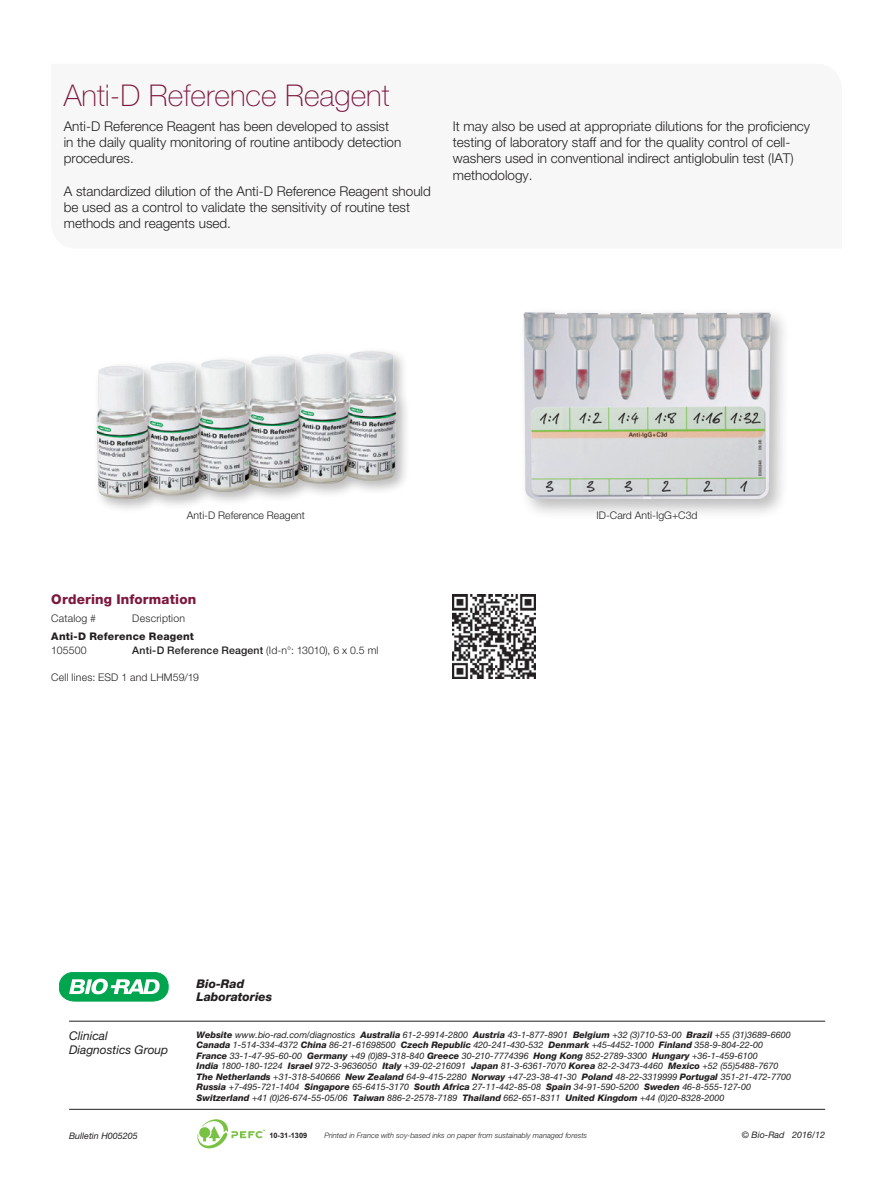
<style>
.page{position:relative;width:893px;height:1191px;background:#fff}
.page>*{position:absolute;margin:0;border:0;box-sizing:border-box;transform-origin:0 0}
.t1{font:100 30px "Helvetica Neue LT Std";color:#7c173e}
.t2{font:300 13.5px/16.2px "Helvetica Neue LT Std";color:#231f20}
.t3{font:800 13.5px "Helvetica Neue LT Std";letter-spacing:.01em;color:#7c173e}
.t4{font:italic 12px/14.4px "Helvetica Neue LT Std";color:#231f20}
.t5{font:italic 800 12px/13.5px "Helvetica Neue LT Std";color:#231f20}
.t6{font:300 10.5px "Helvetica Neue LT Std";letter-spacing:.005em;color:#231f20}
.t7{font:500 10.5px "Helvetica Neue LT Std";letter-spacing:.02em;color:#231f20}
.t8{font:800 10.5px "Helvetica Neue LT Std";letter-spacing:.02em;color:#231f20}
.t9{font:italic 9px/10.5px "Helvetica Neue LT Std";color:#231f20}
.t10{font:italic 300 7.5px "Helvetica Neue LT Std";color:#231f20}
.t11{font:700 7.35px "Arial";color:#231f20}
.s1{font-weight:300}
.s2{font-weight:800}
</style>
<div class="page">
<svg style="left:59px;top:972px;width:109px;height:29px"></svg>
<hr style="left:69px;top:1020px;width:756px;height:1px;background:#231f20">
<hr style="left:69px;top:1109px;width:756px;height:1px;background:#231f20">
<svg style="left:197px;top:1119px;width:68px;height:29px"></svg>
<img style="left:452px;top:594px;width:84px;height:84px">
<div style="left:92px;top:346px;width:319px;height:168px;background:#231f20;opacity:.3"></div>
<img style="left:96px;top:351px;width:300px;height:149px">
<div style="left:518px;top:307px;width:272px;height:212px;background:#231f20;opacity:.3"></div>
<img style="left:523px;top:312px;width:248px;height:187px">
<h1 class="t1" style="left:64px;top:78px;width:327px">Anti-D Reference Reagent</h1>
<h2 class="t2" style="left:64px;top:118px;width:339px">Anti-D Reference Reagent has been developed to assist in the daily quality monitoring of routine antibody detection procedures.</h2>
<h2 class="t2" style="left:64px;top:183px;width:369px">A standardized dilution of the Anti-D Reference Reagent should be used as a control to validate the sensitivity of routine test methods and reagents used.</h2>
<h2 class="t2" style="left:453px;top:118px;width:359px">It may also be used at appropriate dilutions for the proficiency testing of laboratory staff and for the quality control of cell&shy;washers used in conventional indirect antiglobulin test (IAT) methodology.</h2>
<p class="t6" style="left:187px;top:509px;width:119px">Anti-D Reference Reagent</p>
<p class="t6" style="left:597px;top:509px;width:103px">ID-Card Anti-IgG+C3d</p>
<h2 class="t3" style="left:51px;top:591px;width:147px">Ordering Information</h2>
<p class="t6" style="left:51px;top:612px;width:46px">Catalog #</p>
<p class="t6" style="left:132px;top:612px;width:54px">Description</p>
<p class="t8" style="left:51px;top:630px;width:144px">Anti-D Reference Reagent</p>
<p class="t6" style="left:51px;top:643px;width:37px">105500</p>
<p class="t7" style="left:132px;top:643px;width:248px">Anti-D Reference Reagent <span class="s1">(Id-n°: 13010), 6 x 0.5 ml</span></p>
<p class="t6" style="left:51px;top:670px;width:149px">Cell lines: ESD 1 and LHM59/19</p>
<h3 class="t4" style="left:69px;top:1028px;width:101px">Clinical<br>Diagnostics Group</h3>
<h3 class="t5" style="left:197px;top:976px;width:77px">Bio-Rad<br>Laboratories</h3>
<p class="t9" style="left:197px;top:1029px;width:596px"><span class="s2">Website</span> www.bio-rad.com/diagnostics <span class="s2">Australia</span> 61-2-9914-2800 <span class="s2">Austria</span> 43-1-877-8901 <span class="s2">Belgium</span> +32 (3)710-53-00 <span class="s2">Brazil</span> +55 (31)3689-6600<br><span class="s2">Canada</span> 1-514-334-4372 <span class="s2">China</span> 86-21-61698500 <span class="s2">Czech Republic</span> 420-241-430-532 <span class="s2">Denmark</span> +45-4452-1000 <span class="s2">Finland</span> 358-9-804-22-00<br><span class="s2">France</span> 33-1-47-95-60-00 <span class="s2">Germany</span> +49 (0)89-318-840 <span class="s2">Greece</span> 30-210-7774396 <span class="s2">Hong Kong</span> 852-2789-3300 <span class="s2">Hungary</span> +36-1-459-6100<br><span class="s2">India</span> 1800-180-1224 <span class="s2">Israel</span> 972-3-9636050 <span class="s2">Italy</span> +39-02-216091 <span class="s2">Japan</span> 81-3-6361-7070 <span class="s2">Korea</span> 82-2-3473-4460 <span class="s2">Mexico</span> +52 (55)5488-7670<br><span class="s2">The Netherlands</span> +31-318-540666 <span class="s2">New Zealand</span> 64-9-415-2280 <span class="s2">Norway</span> +47-23-38-41-30 <span class="s2">Poland</span> 48-22-3319999 <span class="s2">Portugal</span> 351-21-472-7700<br><span class="s2">Russia</span> +7-495-721-1404 <span class="s2">Singapore</span> 65-6415-3170 <span class="s2">South Africa</span> 27-11-442-85-08 <span class="s2">Spain</span> 34-91-590-5200 <span class="s2">Sweden</span> 46-8-555-127-00<br><span class="s2">Switzerland</span> +41 (0)26-674-55-05/06 <span class="s2">Taiwan</span> 886-2-2578-7189 <span class="s2">Thailand</span> 662-651-8311 <span class="s2">United Kingdom</span> +44 (0)20-8328-2000</p>
<p class="t9" style="left:69px;top:1129px;width:70px">Bulletin H005205</p>
<p class="t11" style="left:269px;top:1130px;width:39px">10-31-1309</p>
<p class="t10" style="left:324px;top:1131px;width:264px">Printed in France with soy-based inks on paper from sustainably managed forests</p>
<p class="t9" style="left:742px;top:1129px;width:85px">© Bio-Rad 2016/12</p>
</div>
